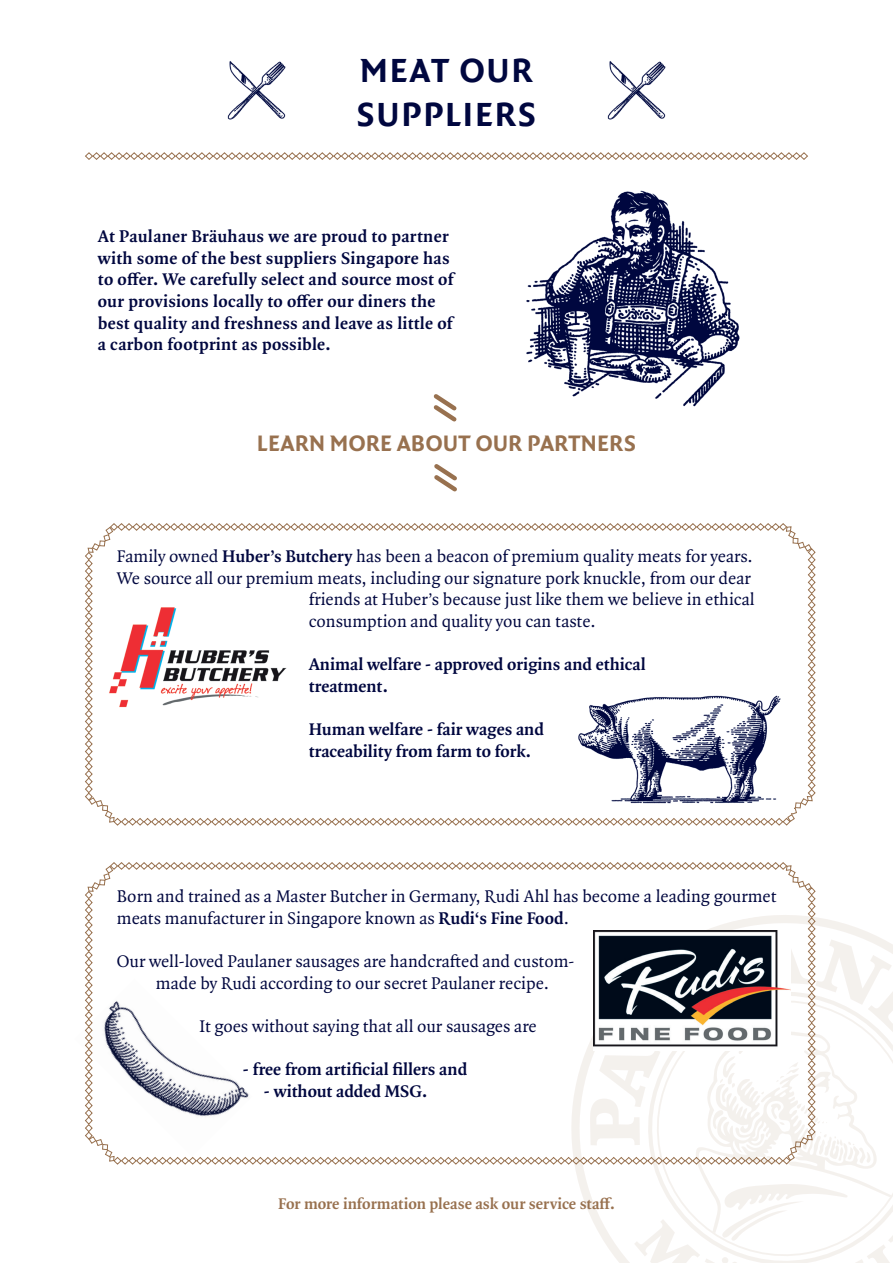
<style>
.page{position:relative;width:893px;height:1263px;background:#fff}
.page>*{position:absolute;margin:0;border:0;box-sizing:border-box;transform-origin:0 0}
.t1{font:700 36px/43.2px "Quadraat Sans";letter-spacing:.05em;color:#00073f}
.t2{font:700 24px "Quadraat Sans Pro";color:#98714f}
.t3{font:18px/21.6px "Quadraat Pro";color:#00073f}
.t4{font:700 18px/21.6px "Quadraat Pro";letter-spacing:.01em;color:#00073f}
.t5{font:700 16.5px "Quadraat Pro";color:#98714f}
.s1{font-weight:700}
</style>
<div class="page">
<svg style="left:85px;top:152px;width:723px;height:8px"></svg>
<img style="left:227px;top:61px;width:59px;height:59px">
<img style="left:607px;top:61px;width:59px;height:59px">
<svg style="left:434px;top:464px;width:23px;height:28px"></svg>
<svg style="left:85px;top:523px;width:731px;height:303px"></svg>
<img style="left:99px;top:602px;width:197px;height:111px">
<img style="left:559px;top:691px;width:234px;height:121px">
<svg style="left:85px;top:862px;width:808px;height:401px"></svg>
<img style="left:593px;top:930px;width:197px;height:121px">
<img style="left:526px;top:190px;width:214px;height:217px">
<svg style="left:433px;top:394px;width:24px;height:28px"></svg>
<h1 class="t1" style="left:357px;top:50px;width:180px">MEAT OUR<br>SUPPLIERS</h1>
<p class="t4" style="left:98px;top:225px;width:357px">At Paulaner Bräuhaus we are proud to partner with some of the best suppliers Singapore has to offer. We carefully select and source most of our provisions locally to offer our diners the best quality and freshness and leave as little of a carbon footprint as possible.</p>
<h2 class="t2" style="left:257px;top:425px;width:381px">LEARN MORE ABOUT OUR PARTNERS</h2>
<p class="t3" style="left:117px;top:545px;width:637px">Family owned <span class="s1">Huber’s Butchery</span> has been a beacon of premium quality meats for years.</p>
<p class="t3" style="left:117px;top:567px;width:635px">We source all our premium meats, including our signature pork knuckle, from our dear</p>
<p class="t3" style="left:309px;top:589px;width:447px">friends at Huber’s because just like them we believe in ethical</p>
<p class="t3" style="left:309px;top:610px;width:288px">consumption and quality you can taste.</p>
<p class="t4" style="left:309px;top:653px;width:339px">Animal welfare - approved origins and ethical treatment.</p>
<p class="t4" style="left:309px;top:718px;width:237px">Human welfare - fair wages and traceability from farm to fork.</p>
<p class="t3" style="left:117px;top:886px;width:661px">Born and trained as a Master Butcher in Germany, Rudi Ahl has become a leading gourmet meats manufacturer in Singapore known as <span class="s1">Rudi‘s Fine Food</span>.</p>
<p class="t3" style="left:156px;top:950px;width:420px;text-indent:-39px">Our well-loved Paulaner sausages are handcrafted and custom&shy;made by Rudi according to our secret Paulaner recipe.</p>
<p class="t3" style="left:199px;top:1015px;width:339px">It goes without saying that all our sausages are</p>
<p class="t4" style="left:243px;top:1058px;width:226px">- free from artificial fillers and</p>
<p class="t4" style="left:264px;top:1080px;width:165px">- without added MSG.</p>
<p class="t5" style="left:278px;top:1193px;width:338px">For more information please ask our service staff.</p>
</div>
